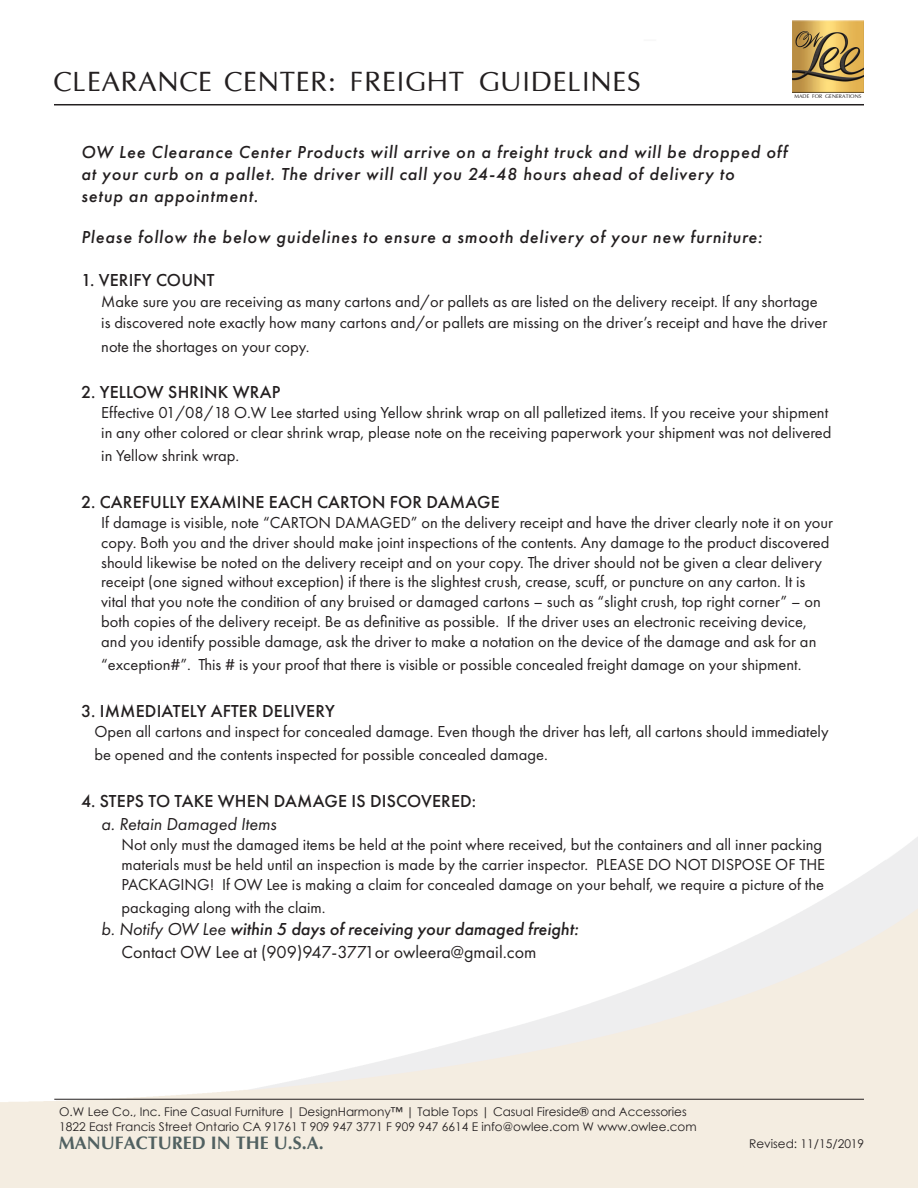
<style>
.page{position:relative;width:918px;height:1188px;background:#fff}
.page>*{position:absolute;margin:0;border:0;box-sizing:border-box;transform-origin:0 0}
.t1{font:100 31.5px "Optima";letter-spacing:.01em;color:#231f20}
.t2{font:italic 500 18px "Futura PT";letter-spacing:.05em;color:#231f20}
.t3{font:500 18px "Futura PT";letter-spacing:.01em;color:#231f20}
.t4{font:italic 500 18px "Futura PT";color:#231f20}
.t5{font:18px "Futura PT";color:#231f20}
.t6{font:700 18px "Optima";color:#516161}
.t7{font:italic 18px "Futura PT";color:#231f20}
.t8{font:16.5px/19.8px "Futura PT";color:#231f20}
.t9{font:12px "Century Gothic";color:#231f20}
.t10{font:100 6px "Optima";color:#231f20}
.s1{font-weight:400}
</style>
<div class="page">
<img style="left:0;top:92px;width:918px;height:1096px">
<hr style="left:54px;top:1099px;width:810px;height:1px;background:#231f20">
<hr style="left:54px;top:104px;width:810px;height:1px;background:#231f20">
<img style="left:792px;top:20px;width:72px;height:72px">
<p class="t1" style="left:54px;top:70px;width:589px">CLEARANCE CENTER: FREIGHT GUIDELINES</p>
<p class="t10" style="left:794px;top:94px;width:69px">MADE FOR GENERATIONS</p>
<p class="t2" style="left:81px;top:141px;width:708px">OW Lee Clearance Center Products will arrive on a freight truck and will be dropped off</p>
<p class="t2" style="left:81px;top:163px;width:655px">at your curb on a pallet. The driver will call you 24-48 hours ahead of delivery to</p>
<p class="t2" style="left:81px;top:184px;width:179px">setup an appointment.</p>
<p class="t2" style="left:81px;top:226px;width:683px">Please follow the below guidelines to ensure a smooth delivery of your new furniture:</p>
<p class="t3" style="left:81px;top:269px;width:135px">1. VERIFY COUNT</p>
<p class="t8" style="left:101px;top:291px;width:727px;line-height:21px">Make sure you are receiving as many cartons and/or pallets as are listed on the delivery receipt. If any shortage is discovered note exactly how many cartons and/or pallets are missing on the driver’s receipt and have the driver</p>
<p class="t8" style="left:101px;top:336px;width:210px">note the shortages on your copy.</p>
<p class="t3" style="left:81px;top:382px;width:201px">2. YELLOW SHRINK WRAP</p>
<p class="t8" style="left:101px;top:403px;width:732px">Effective 01/08/18 O.W Lee started using Yellow shrink wrap on all palletized items. If you receive your shipment in any other colored or clear shrink wrap, please note on the receiving paperwork your shipment was not delivered</p>
<p class="t8" style="left:101px;top:446px;width:140px">in Yellow shrink wrap.</p>
<p class="t3" style="left:81px;top:491px;width:420px">2. CAREFULLY EXAMINE EACH CARTON FOR DAMAGE</p>
<p class="t8" style="left:101px;top:513px;width:733px">If damage is visible, note “CARTON DAMAGED” on the delivery receipt and have the driver clearly note it on your copy. Both you and the driver should make joint inspections of the contents. Any damage to the product discovered should likewise be noted on the delivery receipt and on your copy. The driver should not be given a clear delivery receipt (one signed without exception) if there is the slightest crush, crease, scuff, or puncture on any carton. It is vital that you note the condition of any bruised or damaged cartons – such as “slight crush, top right corner” – on both copies of the delivery receipt. Be as definitive as possible. If the driver uses an electronic receiving device, and you identify possible damage, ask the driver to make a notation on the device of the damage and ask for an</p>
<p class="t8" style="left:101px;top:655px;width:702px">“exception#”. This # is your proof that there is visible or possible concealed freight damage on your shipment.</p>
<p class="t3" style="left:81px;top:700px;width:255px">3. IMMEDIATELY AFTER DELIVERY</p>
<p class="t8" style="left:94px;top:720px;width:736px;line-height:23.4px">Open all cartons and inspect for concealed damage. Even though the driver has left, all cartons should immediately be opened and the contents inspected for possible concealed damage.</p>
<p class="t3" style="left:81px;top:790px;width:397px">4. STEPS TO TAKE WHEN DAMAGE IS DISCOVERED:</p>
<p class="t7" style="left:101px;top:814px;width:177px">a. Retain Damaged Items</p>
<p class="t8" style="left:122px;top:835px;width:705px">Not only must the damaged items be held at the point where received, but the containers and all inner packing materials must be held until an inspection is made by the carrier inspector. PLEASE DO NOT DISPOSE OF THE<br>PACKAGING! If OW Lee is making a claim for concealed damage on your behalf, we require a picture of the</p>
<p class="t8" style="left:122px;top:898px;width:206px">packaging along with the claim.</p>
<p class="t4" style="left:101px;top:918px;width:479px"><span class="s1">b. Notify OW Lee</span> within 5 days of receiving your damaged freight:</p>
<p class="t5" style="left:122px;top:942px;width:417px">Contact OW Lee at (909)947-3771or owleera@gmail.com</p>
<p class="t9" style="left:59px;top:1103px;width:629px">O.W Lee Co., Inc. Fine Casual Furniture | DesignHarmony™ | Table Tops | Casual Fireside® and Accessories</p>
<p class="t9" style="left:59px;top:1118px;width:639px">1822 East Francis Street Ontario CA 91761 T 909 947 3771 F 909 947 6614 E info@owlee.com W www.owlee.com</p>
<p class="t6" style="left:59px;top:1133px;width:267px">MANUFACTURED IN THE U.S.A.</p>
<p class="t9" style="left:749px;top:1135px;width:117px">Revised: 11/15/2019</p>
</div>
